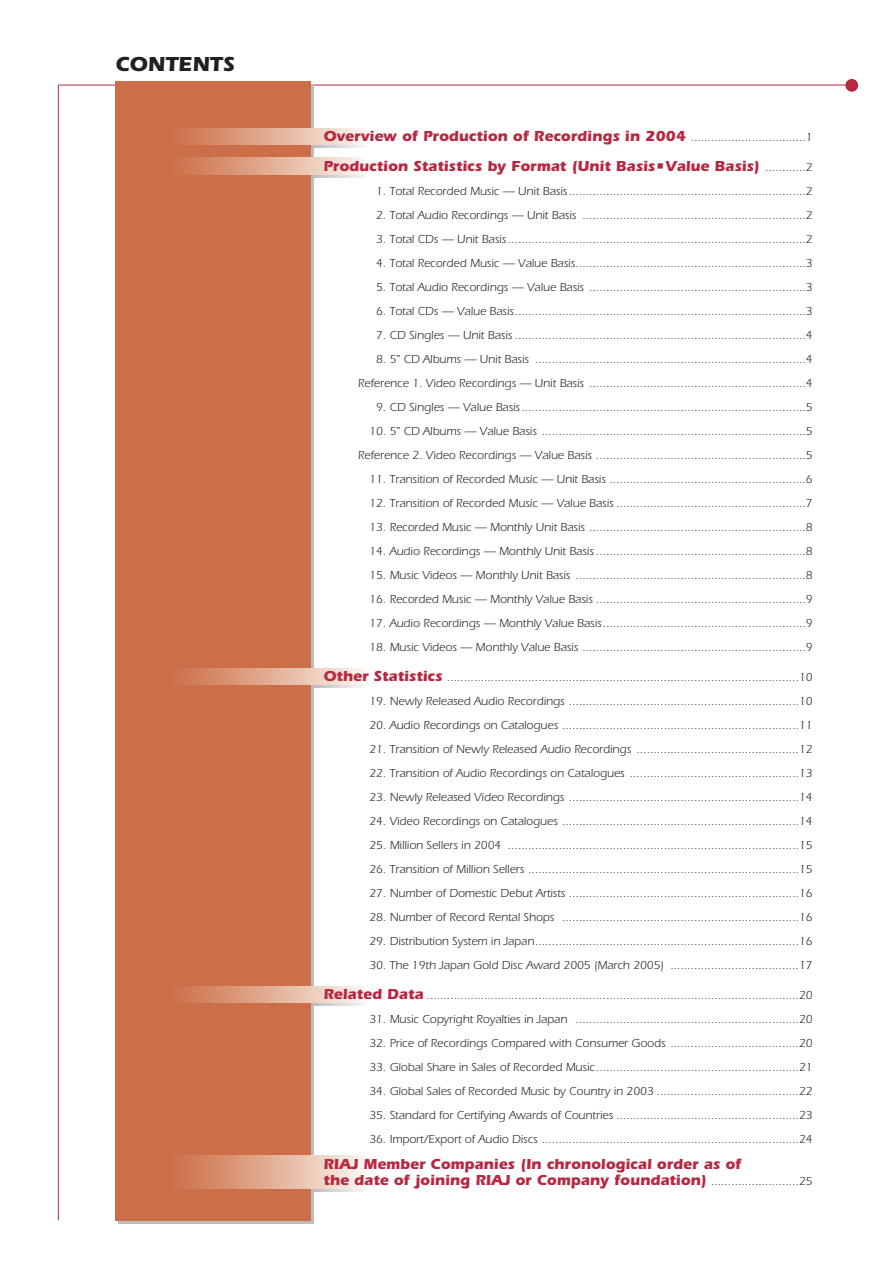
<style>
.page{position:relative;width:893px;height:1263px;background:#fff}
.page>*{position:absolute;margin:0;border:0;box-sizing:border-box;transform-origin:0 0}
.t1{font:700 21px "Itc Eras";color:#231f20}
.t2{font:700 15px/30px "Itc Eras";color:#b72841}
.t3{font:12px "Itc Eras";color:#231f20}
.s1{font-weight:400;font-size:12px;color:#231f20}
.s2{color:#fff}
.s3{font-weight:700;font-size:15px;color:#b72841}
</style>
<div class="page">
<hr style="left:58px;top:85px;width:789px;height:1px;background:#b72841">
<hr style="left:58px;top:85px;width:1px;height:1135px;background:#b72841">
<div style="left:845px;top:79px;width:13px;height:13px;background:#b72841;border-radius:50%"></div>
<svg style="left:314px;top:145px;width:49px;height:3px"></svg>
<svg style="left:314px;top:174px;width:51px;height:3px"></svg>
<svg style="left:314px;top:1003px;width:49px;height:3px"></svg>
<svg style="left:314px;top:1188px;width:51px;height:3px"></svg>
<svg style="left:314px;top:684px;width:51px;height:3px"></svg>
<div style="left:115px;top:81px;width:196px;height:1139px;background:#cc6e48"></div>
<div style="left:171px;top:128px;width:195px;height:17px;background:linear-gradient(to right,#cb6b42,#faf4ec)"></div>
<div style="left:171px;top:158px;width:195px;height:16px;background:linear-gradient(to right,#cb6b42,#faf4ec)"></div>
<div style="left:171px;top:668px;width:195px;height:16px;background:linear-gradient(to right,#cb6b42,#faf4ec)"></div>
<div style="left:171px;top:986px;width:195px;height:17px;background:linear-gradient(to right,#cb6b42,#faf4ec)"></div>
<div style="left:171px;top:1156px;width:195px;height:32px;background:linear-gradient(to right,#cb6b42,#faf4ec)"></div>
<h1 class="t1" style="left:115px;top:58px;width:121px">CONTENTS</h1>
<p class="t2" style="left:323px;top:123px;width:490px">Overview of Production of Recordings in 2004 <span class="s1">..................................1<br></span>Production Statistics by Format (Unit Basis•Value Basis) <span class="s1">............2</span></p>
<p class="t3" style="left:376px;top:187px;width:438px">1. Total Recorded Music — Unit Basis......................................................................2</p>
<p class="t3" style="left:376px;top:211px;width:438px">2. Total Audio Recordings — Unit Basis ..................................................................2</p>
<p class="t3" style="left:376px;top:235px;width:438px">3. Total CDs — Unit Basis........................................................................................2</p>
<p class="t3" style="left:376px;top:259px;width:438px">4. Total Recorded Music — Value Basis....................................................................3</p>
<p class="t3" style="left:376px;top:283px;width:438px">5. Total Audio Recordings — Value Basis ................................................................3</p>
<p class="t3" style="left:376px;top:307px;width:438px">6. Total CDs — Value Basis......................................................................................3</p>
<p class="t3" style="left:376px;top:331px;width:438px">7. CD Singles — Unit Basis ......................................................................................4</p>
<p class="t3" style="left:376px;top:355px;width:438px">8. 5" CD Albums — Unit Basis ................................................................................4</p>
<p class="t3" style="left:344px;top:379px;width:469px"><span class="s2">0.</span> Reference 1. Video Recordings — Unit Basis ................................................................4</p>
<p class="t3" style="left:376px;top:403px;width:438px">9. CD Singles — Value Basis....................................................................................5</p>
<p class="t3" style="left:369px;top:427px;width:445px">10. 5" CD Albums — Value Basis ..............................................................................5</p>
<p class="t3" style="left:344px;top:451px;width:469px"><span class="s2">0.</span> Reference 2. Video Recordings — Value Basis ..............................................................5</p>
<p class="t3" style="left:369px;top:475px;width:445px">11. Transition of Recorded Music — Unit Basis ..........................................................6</p>
<p class="t3" style="left:369px;top:499px;width:445px">12. Transition of Recorded Music — Value Basis ........................................................7</p>
<p class="t3" style="left:369px;top:523px;width:445px">13. Recorded Music — Monthly Unit Basis ................................................................8</p>
<p class="t3" style="left:369px;top:547px;width:445px">14. Audio Recordings — Monthly Unit Basis ..............................................................8</p>
<p class="t3" style="left:369px;top:571px;width:445px">15. Music Videos — Monthly Unit Basis ....................................................................8</p>
<p class="t3" style="left:369px;top:595px;width:445px">16. Recorded Music — Monthly Value Basis ..............................................................9</p>
<p class="t3" style="left:369px;top:619px;width:445px">17. Audio Recordings — Monthly Value Basis............................................................9</p>
<p class="t3" style="left:369px;top:643px;width:445px">18. Music Videos — Monthly Value Basis ..................................................................9</p>
<p class="t3" style="left:323px;top:673px;width:490px"><span class="s3">Other Statistics</span> ........................................................................................................10</p>
<p class="t3" style="left:369px;top:697px;width:445px">19. Newly Released Audio Recordings ....................................................................10</p>
<p class="t3" style="left:369px;top:721px;width:445px">20. Audio Recordings on Catalogues ......................................................................11</p>
<p class="t3" style="left:369px;top:745px;width:444px">21. Transition of Newly Released Audio Recordings ................................................12</p>
<p class="t3" style="left:369px;top:769px;width:445px">22. Transition of Audio Recordings on Catalogues ..................................................13</p>
<p class="t3" style="left:369px;top:793px;width:445px">23. Newly Released Video Recordings ....................................................................14</p>
<p class="t3" style="left:369px;top:817px;width:445px">24. Video Recordings on Catalogues ......................................................................14</p>
<p class="t3" style="left:369px;top:841px;width:445px">25. Million Sellers in 2004 ......................................................................................15</p>
<p class="t3" style="left:369px;top:865px;width:445px">26. Transition of Million Sellers ................................................................................15</p>
<p class="t3" style="left:369px;top:889px;width:445px">27. Number of Domestic Debut Artists ....................................................................16</p>
<p class="t3" style="left:369px;top:913px;width:445px">28. Number of Record Rental Shops ......................................................................16</p>
<p class="t3" style="left:369px;top:937px;width:445px">29. Distribution System in Japan..............................................................................16</p>
<p class="t3" style="left:369px;top:961px;width:444px">30. The 19th Japan Gold Disc Award 2005 (March 2005) ......................................17</p>
<p class="t3" style="left:323px;top:991px;width:491px"><span class="s3">Related Data</span> ..............................................................................................................20</p>
<p class="t3" style="left:369px;top:1015px;width:445px">31. Music Copyright Royalties in Japan ..................................................................20</p>
<p class="t3" style="left:369px;top:1039px;width:444px">32. Price of Recordings Compared with Consumer Goods ......................................20</p>
<p class="t3" style="left:369px;top:1063px;width:445px">33. Global Share in Sales of Recorded Music............................................................21</p>
<p class="t3" style="left:369px;top:1087px;width:444px">34. Global Sales of Recorded Music by Country in 2003 ..........................................22</p>
<p class="t3" style="left:369px;top:1111px;width:445px">35. Standard for Certifying Awards of Countries ......................................................23</p>
<p class="t3" style="left:369px;top:1135px;width:445px">36. Import/Export of Audio Discs ............................................................................24</p>
<p class="t2" style="left:323px;top:1157px;width:490px;line-height:16.5px">RIAJ Member Companies (In chronological order as of<br>the date of joining RIAJ or Company foundation) <span class="s1">..........................25</span></p>
</div>
